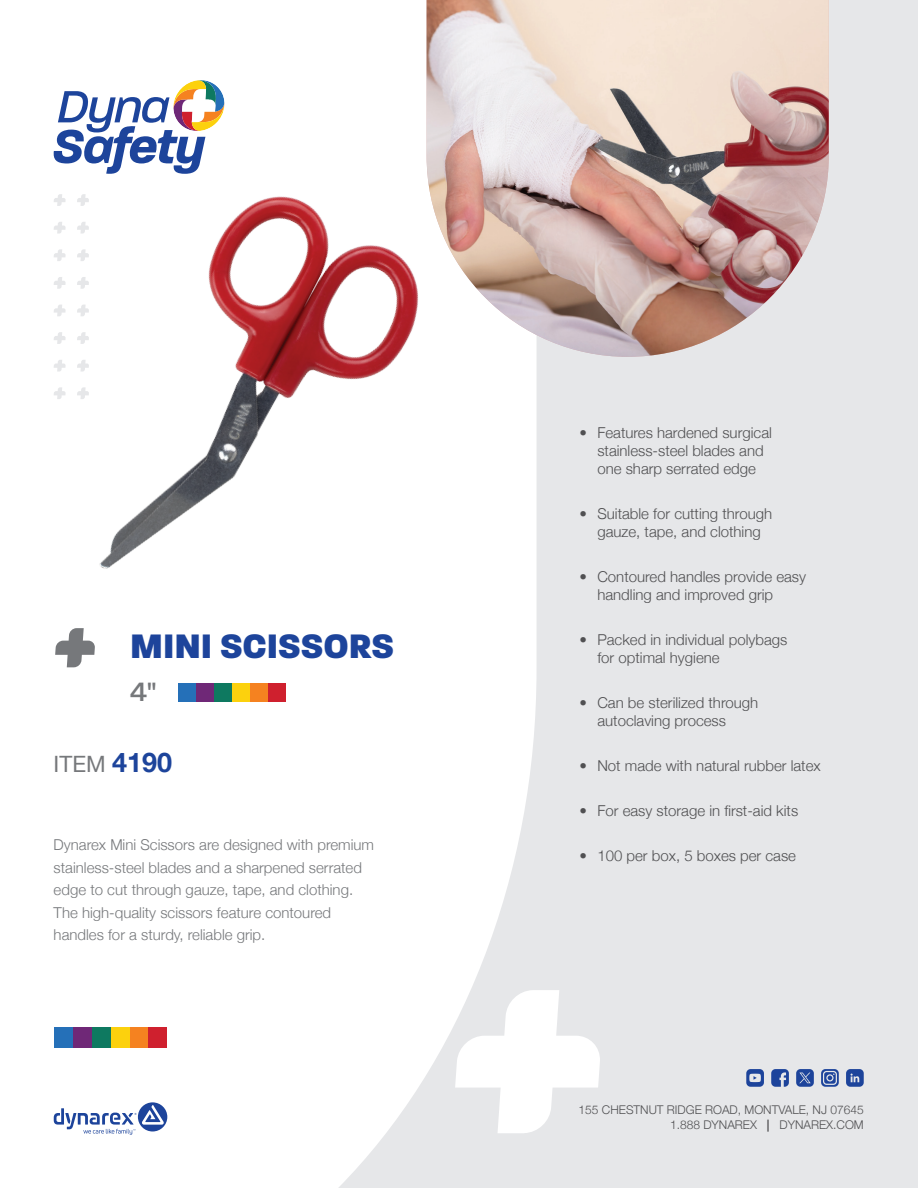
<style>
.page{position:relative;width:918px;height:1188px;background:#e6e7e9}
.page>*{position:absolute;margin:0;border:0;box-sizing:border-box;transform-origin:0 0}
.t1{font:800 36.75px "Paralucent";color:#1d449b}
.t2{font:500 28.65px "Paralucent";color:#76787b}
.t3{font:22.5px "Helvetica Neue";color:#76787b}
.t4{font:300 15px/18px "Helvetica Neue";color:#505052}
.t5{font:300 15px/22.5px "Helvetica Neue";color:#76787b}
.t6{font:300 12px/14.4px "Helvetica Neue";color:#505052;text-align:right}
.s1{font-weight:700;font-size:27px;color:#1d449b}
.s2{font-weight:500}
</style>
<div class="page">
<div style="left:0;top:0;width:537px;height:1188px;background:#fff"></div>
<svg style="left:53px;top:80px;width:172px;height:39px;background:#c8cad2"></svg>
<svg style="left:455px;top:990px;width:145px;height:143px"></svg>
<svg style="left:771px;top:1069px;width:18px;height:18px"></svg>
<svg style="left:821px;top:1069px;width:18px;height:18px"></svg>
<svg style="left:796px;top:1069px;width:18px;height:18px"></svg>
<svg style="left:746px;top:1069px;width:18px;height:18px"></svg>
<svg style="left:846px;top:1069px;width:18px;height:18px"></svg>
<svg style="left:54px;top:1102px;width:113px;height:33px;background:#bcc8e1"></svg>
<div style="left:54px;top:1027px;width:19px;height:20px;background:#2570b8"></div>
<div style="left:73px;top:1027px;width:19px;height:20px;background:#6f2877"></div>
<div style="left:92px;top:1027px;width:19px;height:20px;background:#0e7960"></div>
<div style="left:111px;top:1027px;width:19px;height:20px;background:#fcd10d"></div>
<div style="left:130px;top:1027px;width:19px;height:20px;background:#f58220"></div>
<div style="left:149px;top:1027px;width:18px;height:20px;background:#cf202e"></div>
<img style="left:427px;top:0;width:402px;height:357px">
<img style="left:14px;top:119px;width:492px;height:560px">
<svg style="left:55px;top:628px;width:40px;height:39px;background:#b3b4b5"></svg>
<div style="left:178px;top:683px;width:18px;height:19px;background:#2570b8"></div>
<div style="left:196px;top:683px;width:18px;height:19px;background:#6f2877"></div>
<div style="left:214px;top:683px;width:18px;height:19px;background:#0e7960"></div>
<div style="left:232px;top:683px;width:18px;height:19px;background:#fcd10d"></div>
<div style="left:250px;top:683px;width:18px;height:19px;background:#f58220"></div>
<div style="left:268px;top:683px;width:17px;height:19px;background:#cf202e"></div>
<h1 class="t1" style="left:130px;top:624px;width:265px">MINI SCISSORS</h1>
<h2 class="t2" style="left:130px;top:675px;width:28px">4"</h2>
<h3 class="t3" style="left:54px;top:747px;width:120px">ITEM <span class="s1">4190</span></h3>
<p class="t5" style="left:54px;top:833px;width:322px">Dynarex Mini Scissors are designed with premium stainless-steel blades and a sharpened serrated edge to cut through gauze, tape, and clothing.<br>The high-quality scissors feature contoured handles for a sturdy, reliable grip.</p>
<p class="t4" style="left:597px;top:423px;width:176px;text-indent:-18px">• Features hardened surgical stainless-steel blades and one sharp serrated edge</p>
<p class="t4" style="left:579px;top:504px;width:194px;text-align:center">• Suitable for cutting through gauze, tape, and clothing</p>
<p class="t4" style="left:597px;top:567px;width:210px;text-indent:-18px">• Contoured handles provide easy handling and improved grip</p>
<p class="t4" style="left:597px;top:630px;width:192px;text-indent:-18px">• Packed in individual polybags for optimal hygiene</p>
<p class="t4" style="left:597px;top:693px;width:162px;text-indent:-18px">• Can be sterilized through autoclaving process</p>
<p class="t4" style="left:579px;top:756px;width:243px">• Not made with natural rubber latex</p>
<p class="t4" style="left:579px;top:801px;width:220px">• For easy storage in first-aid kits</p>
<p class="t4" style="left:579px;top:846px;width:218px">• 100 per box, 5 boxes per case</p>
<p class="t6" style="left:579px;top:1102px;width:287px">155 CHESTNUT RIDGE ROAD, MONTVALE, NJ 07645<br>1.888 DYNAREX <span class="s2">|</span> DYNAREX.COM</p>
</div>
